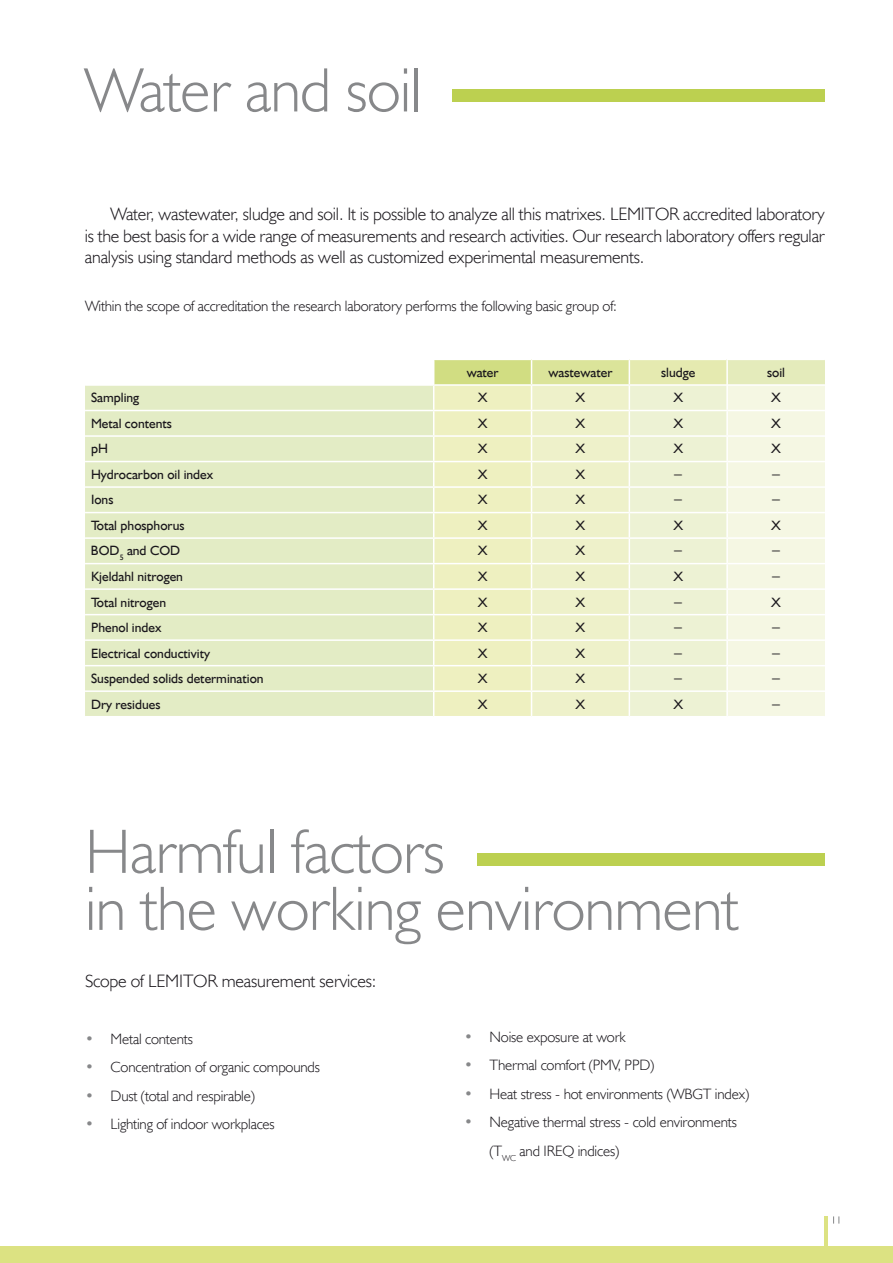
<style>
.page{position:relative;width:893px;height:1263px;background:#fff}
.page>*{position:absolute;margin:0;border:0;box-sizing:border-box;transform-origin:0 0}
.t1{font:63px/57px "Humanst 521 Lt EU";letter-spacing:-.01em;color:#87888a}
.t2{font:18px/21.6px "Humanst 521 Lt EU";letter-spacing:-.01em;color:#1a171c;text-align:justify}
.t3{font:15px/28.5px "Humanst 521 Lt EU";letter-spacing:-.01em;color:#1a171c}
.t4{font:13.5px "Humanst 521 EU";color:#1a171c}
.s1{color:#87888a}
</style>
<div class="page">
<div style="left:85px;top:386px;width:348px;height:330px;background:#e3ecc5"></div>
<hr style="left:85px;top:410px;width:349px;height:1px;background:#fff">
<hr style="left:85px;top:435px;width:349px;height:2px;background:#fff">
<hr style="left:85px;top:461px;width:349px;height:1px;background:#fff">
<hr style="left:85px;top:486px;width:349px;height:2px;background:#fff">
<hr style="left:85px;top:512px;width:349px;height:1px;background:#fff">
<hr style="left:85px;top:537px;width:349px;height:2px;background:#fff">
<hr style="left:85px;top:563px;width:349px;height:1px;background:#fff">
<hr style="left:85px;top:588px;width:349px;height:2px;background:#fff">
<hr style="left:85px;top:614px;width:349px;height:1px;background:#fff">
<hr style="left:85px;top:639px;width:349px;height:2px;background:#fff">
<hr style="left:85px;top:665px;width:349px;height:1px;background:#fff">
<hr style="left:85px;top:690px;width:349px;height:2px;background:#fff">
<svg style="left:433px;top:360px;width:392px;height:356px;background:#eff2cf"></svg>
<hr style="left:726px;top:360px;width:2px;height:24px;background:#fff">
<hr style="left:726px;top:384px;width:99px;height:2px;background:#fff">
<hr style="left:726px;top:386px;width:2px;height:24px;background:#fff">
<hr style="left:727px;top:410px;width:98px;height:1px;background:#fff">
<hr style="left:726px;top:411px;width:2px;height:24px;background:#fff">
<hr style="left:727px;top:435px;width:98px;height:2px;background:#fff">
<hr style="left:726px;top:437px;width:2px;height:24px;background:#fff">
<hr style="left:727px;top:461px;width:98px;height:1px;background:#fff">
<hr style="left:726px;top:462px;width:2px;height:24px;background:#fff">
<hr style="left:727px;top:486px;width:98px;height:2px;background:#fff">
<hr style="left:726px;top:488px;width:2px;height:24px;background:#fff">
<hr style="left:727px;top:512px;width:98px;height:1px;background:#fff">
<hr style="left:726px;top:513px;width:2px;height:24px;background:#fff">
<hr style="left:727px;top:537px;width:98px;height:2px;background:#fff">
<hr style="left:726px;top:539px;width:2px;height:24px;background:#fff">
<hr style="left:727px;top:563px;width:98px;height:1px;background:#fff">
<hr style="left:726px;top:564px;width:2px;height:24px;background:#fff">
<hr style="left:727px;top:588px;width:98px;height:2px;background:#fff">
<hr style="left:726px;top:590px;width:2px;height:24px;background:#fff">
<hr style="left:727px;top:614px;width:98px;height:1px;background:#fff">
<hr style="left:726px;top:615px;width:2px;height:24px;background:#fff">
<hr style="left:727px;top:639px;width:98px;height:2px;background:#fff">
<hr style="left:726px;top:641px;width:2px;height:24px;background:#fff">
<hr style="left:727px;top:665px;width:98px;height:1px;background:#fff">
<hr style="left:726px;top:666px;width:2px;height:24px;background:#fff">
<hr style="left:727px;top:690px;width:98px;height:2px;background:#fff">
<hr style="left:726px;top:692px;width:2px;height:24px;background:#fff">
<div style="left:452px;top:89px;width:373px;height:13px;background:#bcd050"></div>
<svg style="left:833px;top:1216px;width:6px;height:7px"></svg>
<div style="left:0;top:1246px;width:893px;height:17px;background:#dce282"></div>
<hr style="left:825px;top:1216px;width:3px;height:41px;background:#dce282">
<div style="left:477px;top:853px;width:348px;height:13px;background:#bcd050"></div>
<h1 class="t1" style="left:85px;top:60px;width:338px">Water and soil</h1>
<p class="t2" style="left:85px;top:203px;width:741px;text-indent:26px">Water, wastewater, sludge and soil. It is possible to analyze all this matrixes. LEMITOR accredited laboratory is the best basis for a wide range of measurements and research activities. Our research laboratory offers regular analysis using standard methods as well as customized experimental measurements.</p>
<p class="t3" style="left:85px;top:292px;width:533px">Within the scope of accreditation the research laboratory performs the following basic group of:</p>
<p class="t4" style="left:467px;top:364px;width:33px">water</p>
<p class="t4" style="left:548px;top:364px;width:65px">wastewater</p>
<p class="t4" style="left:661px;top:364px;width:36px">sludge</p>
<p class="t4" style="left:767px;top:364px;width:20px">soil</p>
<p class="t4" style="left:91px;top:389px;width:50px">Sampling</p>
<p class="t4" style="left:478px;top:389px;width:11px">X</p>
<p class="t4" style="left:576px;top:389px;width:11px">X</p>
<p class="t4" style="left:673px;top:389px;width:11px">X</p>
<p class="t4" style="left:771px;top:389px;width:11px">X</p>
<p class="t4" style="left:91px;top:415px;width:82px">Metal contents</p>
<p class="t4" style="left:478px;top:415px;width:11px">X</p>
<p class="t4" style="left:576px;top:415px;width:11px">X</p>
<p class="t4" style="left:673px;top:415px;width:11px">X</p>
<p class="t4" style="left:771px;top:415px;width:11px">X</p>
<p class="t4" style="left:91px;top:440px;width:18px">pH</p>
<p class="t4" style="left:478px;top:440px;width:11px">X</p>
<p class="t4" style="left:576px;top:440px;width:11px">X</p>
<p class="t4" style="left:673px;top:440px;width:11px">X</p>
<p class="t4" style="left:771px;top:440px;width:11px">X</p>
<p class="t4" style="left:91px;top:466px;width:124px">Hydrocarbon oil index</p>
<p class="t4" style="left:478px;top:466px;width:11px">X</p>
<p class="t4" style="left:576px;top:466px;width:11px">X</p>
<p class="t4" style="left:673px;top:466px;width:13px">−</p>
<p class="t4" style="left:770px;top:466px;width:13px">−</p>
<p class="t4" style="left:91px;top:491px;width:24px">Ions</p>
<p class="t4" style="left:478px;top:491px;width:11px">X</p>
<p class="t4" style="left:576px;top:491px;width:11px">X</p>
<p class="t4" style="left:673px;top:491px;width:13px">−</p>
<p class="t4" style="left:770px;top:491px;width:13px">−</p>
<p class="t4" style="left:91px;top:517px;width:95px">Total phosphorus</p>
<p class="t4" style="left:478px;top:517px;width:11px">X</p>
<p class="t4" style="left:576px;top:517px;width:11px">X</p>
<p class="t4" style="left:673px;top:517px;width:11px">X</p>
<p class="t4" style="left:771px;top:517px;width:11px">X</p>
<p class="t4" style="left:91px;top:542px;width:91px">BOD<sub>5</sub> and COD</p>
<p class="t4" style="left:478px;top:542px;width:11px">X</p>
<p class="t4" style="left:576px;top:542px;width:11px">X</p>
<p class="t4" style="left:673px;top:542px;width:13px">−</p>
<p class="t4" style="left:770px;top:542px;width:13px">−</p>
<p class="t4" style="left:91px;top:568px;width:93px">Kjeldahl nitrogen</p>
<p class="t4" style="left:478px;top:568px;width:11px">X</p>
<p class="t4" style="left:576px;top:568px;width:11px">X</p>
<p class="t4" style="left:673px;top:568px;width:11px">X</p>
<p class="t4" style="left:770px;top:568px;width:13px">−</p>
<p class="t4" style="left:91px;top:594px;width:77px">Total nitrogen</p>
<p class="t4" style="left:478px;top:594px;width:11px">X</p>
<p class="t4" style="left:576px;top:594px;width:11px">X</p>
<p class="t4" style="left:673px;top:594px;width:13px">−</p>
<p class="t4" style="left:771px;top:594px;width:11px">X</p>
<p class="t4" style="left:91px;top:619px;width:72px">Phenol index</p>
<p class="t4" style="left:478px;top:619px;width:11px">X</p>
<p class="t4" style="left:576px;top:619px;width:11px">X</p>
<p class="t4" style="left:673px;top:619px;width:13px">−</p>
<p class="t4" style="left:770px;top:619px;width:13px">−</p>
<p class="t4" style="left:91px;top:645px;width:120px">Electrical conductivity</p>
<p class="t4" style="left:478px;top:645px;width:11px">X</p>
<p class="t4" style="left:576px;top:645px;width:11px">X</p>
<p class="t4" style="left:673px;top:645px;width:13px">−</p>
<p class="t4" style="left:770px;top:645px;width:13px">−</p>
<p class="t4" style="left:91px;top:670px;width:174px">Suspended solids determination</p>
<p class="t4" style="left:478px;top:670px;width:11px">X</p>
<p class="t4" style="left:576px;top:670px;width:11px">X</p>
<p class="t4" style="left:673px;top:670px;width:13px">−</p>
<p class="t4" style="left:770px;top:670px;width:13px">−</p>
<p class="t4" style="left:91px;top:696px;width:71px">Dry residues</p>
<p class="t4" style="left:478px;top:696px;width:11px">X</p>
<p class="t4" style="left:576px;top:696px;width:11px">X</p>
<p class="t4" style="left:673px;top:696px;width:11px">X</p>
<p class="t4" style="left:770px;top:696px;width:13px">−</p>
<h1 class="t1" style="left:85px;top:822px;width:656px">H armful factors<br>in the working environment</h1>
<p class="t2" style="left:85px;top:969px;width:293px">Scope of LEMITOR measurement services:</p>
<p class="t3" style="left:85px;top:1024px;width:109px"><span class="s1">•</span> M etal contents</p>
<p class="t3" style="left:85px;top:1052px;width:237px"><span class="s1">•</span> Concentration of organic compounds</p>
<p class="t3" style="left:85px;top:1081px;width:172px"><span class="s1">•</span> Dust (total and respirable)</p>
<p class="t3" style="left:85px;top:1109px;width:191px"><span class="s1">•</span> Lighting of indoor workplaces</p>
<p class="t3" style="left:464px;top:1022px;width:163px"><span class="s1">•</span> N oise exposure at work</p>
<p class="t3" style="left:464px;top:1050px;width:192px"><span class="s1">•</span> Thermal comfort (PMV, PPD)</p>
<p class="t3" style="left:464px;top:1079px;width:287px"><span class="s1">•</span> Heat stress - hot environments (WBGT index)</p>
<p class="t3" style="left:489px;top:1107px;width:249px;text-indent:-26px"><span class="s1">•</span> N egative thermal stress - cold environments (T<sub>WC</sub> and I REQ indices)</p>
</div>
